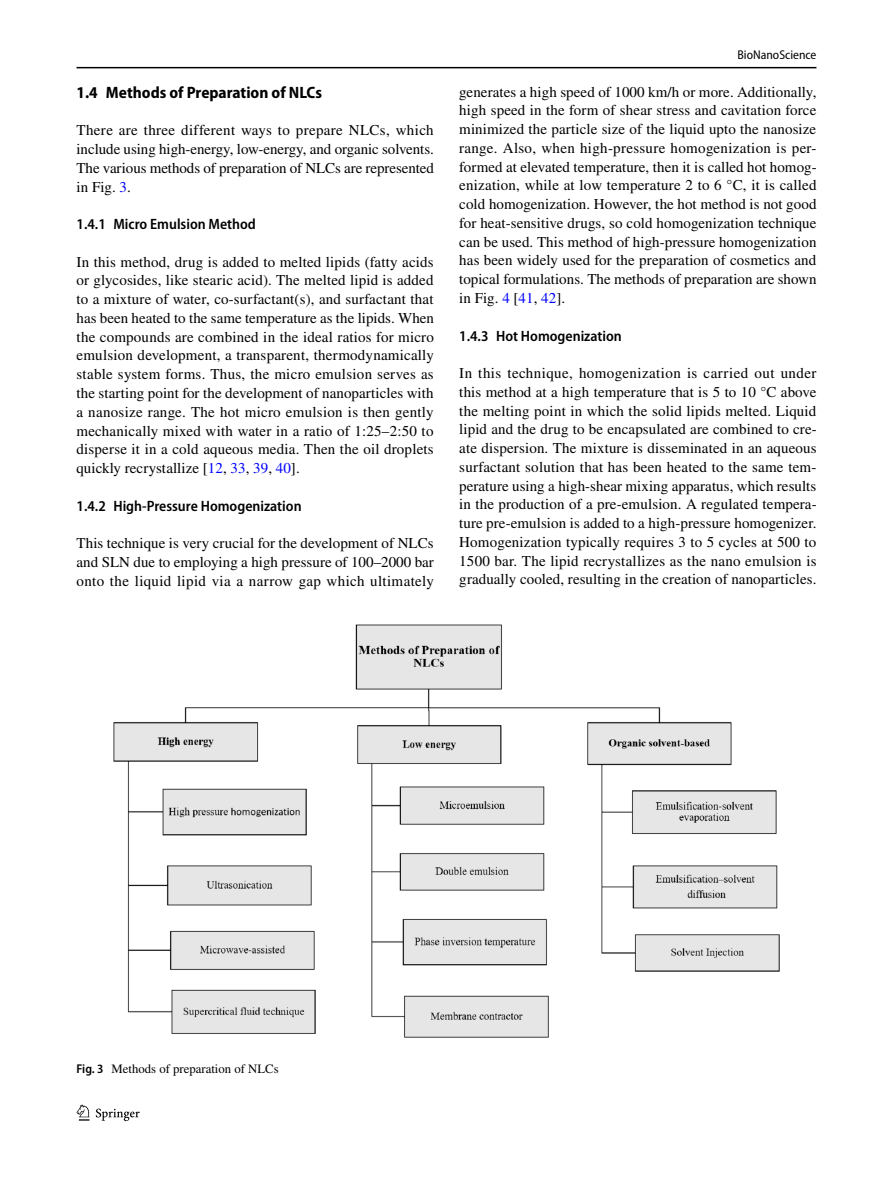
<style>
.page{position:relative;width:893px;height:1187px;background:#fff}
.page>*{position:absolute;margin:0;border:0;box-sizing:border-box;transform-origin:0 0}
.t1{font:700 semi-condensed 16.5px "Myriad Pro";color:#000}
.t2{font:15px/18.8px "STIX";letter-spacing:.005em;color:#000;text-align:justify}
.t3{font:600 semi-condensed 15px "Myriad Pro";color:#000}
.t4{font:12.75px "STIX";color:#000}
.t5{font:semi-condensed 12.75px "Myriad Pro";color:#000}
.s1{color:#00f}
.s2{font-family:"Myriad Pro";font-weight:600;font-stretch:semi-condensed}
</style>
<div class="page">
<hr style="left:77px;top:67px;width:739px;height:1px;background:#000">
<svg style="left:77px;top:1104px;width:12px;height:16px"></svg>
<svg style="left:96px;top:1108px;width:44px;height:12px"></svg>
<img style="left:114px;top:624px;width:665px;height:413px">
<p class="t1" style="left:77px;top:83px;width:247px">1.4 Methods of Preparation of NLCs</p>
<p class="t2" style="left:77px;top:122px;width:359px">There are three different ways to prepare NLCs, which include using high-energy, low-energy, and organic solvents.<br>The various methods of preparation of NLCs are represented in Fig. <span class="s1">3</span>.</p>
<p class="t3" style="left:77px;top:216px;width:181px">1.4.1 Micro Emulsion Method</p>
<p class="t2" style="left:77px;top:253px;width:359px">In this method, drug is added to melted lipids (fatty acids or glycosides, like stearic acid). The melted lipid is added to a mixture of water, co-surfactant(s), and surfactant that has been heated to the same temperature as the lipids. When the compounds are combined in the ideal ratios for micro emulsion development, a transparent, thermodynamically stable system forms. Thus, the micro emulsion serves as the starting point for the development of nanoparticles with a nanosize range. The hot micro emulsion is then gently mechanically mixed with water in a ratio of 1:25–2:50 to disperse it in a cold aqueous media. Then the oil droplets quickly recrystallize [<span class="s1">12</span>, <span class="s1">33</span>, <span class="s1">39</span>, <span class="s1">40</span>].</p>
<p class="t3" style="left:77px;top:497px;width:227px">1.4.2 High‑Pressure Homogenization</p>
<p class="t2" style="left:77px;top:534px;width:359px">This technique is very crucial for the development of NLCs and SLN due to employing a high pressure of 100–2000 bar onto the liquid lipid via a narrow gap which ultimately</p>
<p class="t5" style="left:737px;top:48px;width:80px">BioNanoScience</p>
<p class="t2" style="left:459px;top:83px;width:359px">generates a high speed of 1000 km/h or more. Additionally, high speed in the form of shear stress and cavitation force minimized the particle size of the liquid upto the nanosize range. Also, when high-pressure homogenization is per&shy;formed at elevated temperature, then it is called hot homog&shy;enization, while at low temperature 2 to 6 °C, it is called cold homogenization. However, the hot method is not good for heat-sensitive drugs, so cold homogenization technique can be used. This method of high-pressure homogenization has been widely used for the preparation of cosmetics and topical formulations. The methods of preparation are shown in Fig. <span class="s1">4</span> [<span class="s1">41</span>, <span class="s1">42</span>].</p>
<p class="t3" style="left:459px;top:327px;width:164px">1.4.3 Hot Homogenization</p>
<p class="t2" style="left:459px;top:364px;width:359px">In this technique, homogenization is carried out under this method at a high temperature that is 5 to 10 °C above the melting point in which the solid lipids melted. Liquid lipid and the drug to be encapsulated are combined to cre&shy;ate dispersion. The mixture is disseminated in an aqueous surfactant solution that has been heated to the same tem&shy;perature using a high-shear mixing apparatus, which results in the production of a pre-emulsion. A regulated tempera&shy;ture pre-emulsion is added to a high-pressure homogenizer.<br>Homogenization typically requires 3 to 5 cycles at 500 to 1500 bar. The lipid recrystallizes as the nano emulsion is gradually cooled, resulting in the creation of nanoparticles.</p>
<p class="t4" style="left:77px;top:1059px;width:204px"><span class="s2">Fig. 3</span> Methods of preparation of NLCs</p>
</div>
